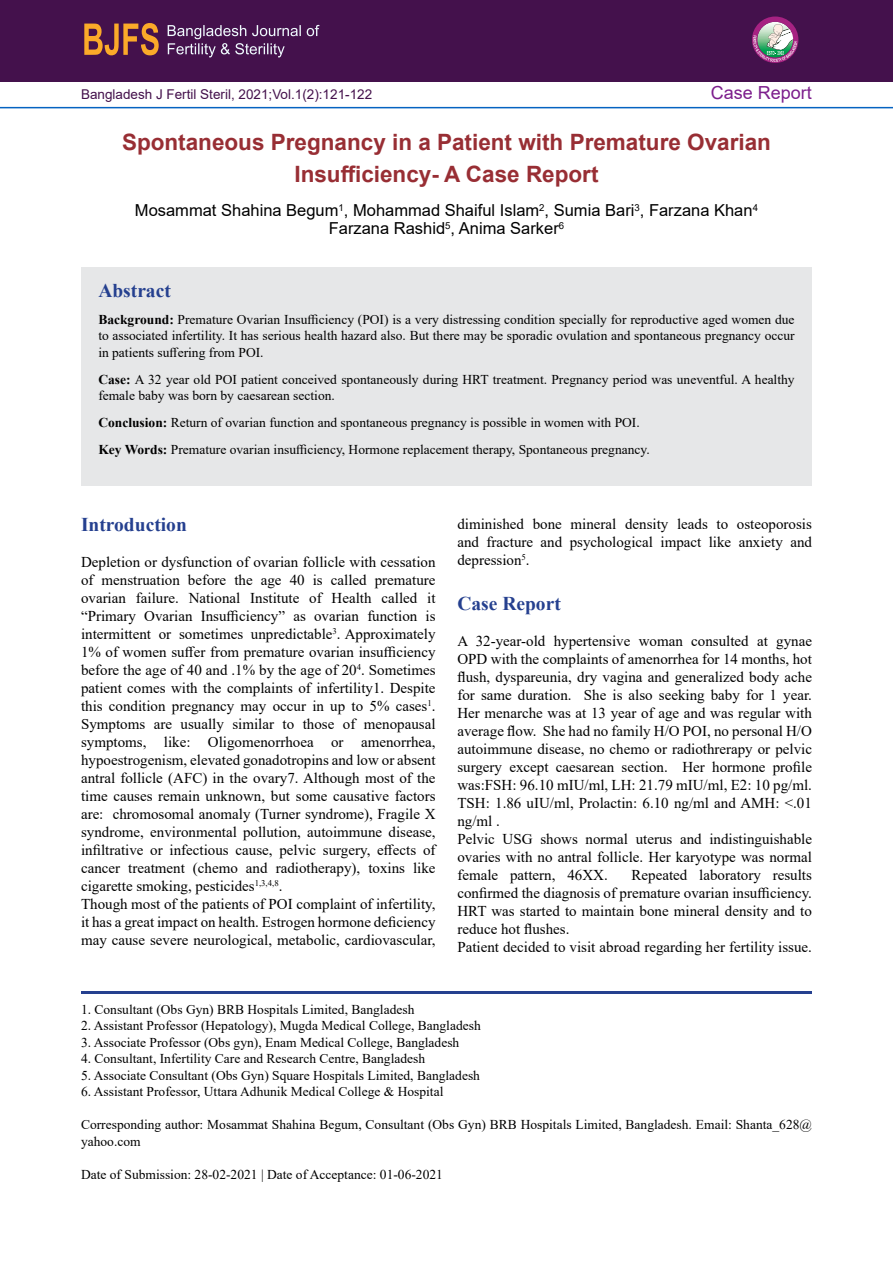
<style>
.page{position:relative;width:893px;height:1263px;background:#fff}
.page>*{position:absolute;margin:0;border:0;box-sizing:border-box;transform-origin:0 0}
.t1{font:700 22.5px/31.5px "Arial";color:#982e34;text-align:center}
.t2{font:700 19.5px "Times New Roman";color:#25408f}
.t3{font:18px "Arial";color:#7c1e8c}
.t4{font:16.5px/18px "Arial";color:#000;text-align:center}
.t5{font:15px/18px "Times New Roman";color:#000}
.t6{font:13.5px/16.5px "Times New Roman";color:#000}
.t7{font:13.5px "Arial";color:#44114c}
.s1{font-weight:700}
</style>
<div class="page">
<div style="left:0;top:0;width:893px;height:81px;background:#44114c"></div>
<hr style="left:0;top:107px;width:893px;height:1px;background:#0563c1">
<svg style="left:752px;top:17px;width:46px;height:46px"></svg>
<svg style="left:168px;top:25px;width:151px;height:32px"></svg>
<svg style="left:84px;top:23px;width:75px;height:32px"></svg>
<div style="left:81px;top:268px;width:731px;height:218px;background:#e6e7e8"></div>
<hr style="left:81px;top:991px;width:731px;height:2px;background:#25408f">
<p class="t7" style="left:81px;top:85px;width:293px">Bangladesh J Fertil Steril, 2021;Vol.1(2):121-122</p>
<p class="t3" style="left:711px;top:81px;width:103px">Case Report</p>
<h1 class="t1" style="left:122px;top:127px;width:650px">Spontaneous Pregnancy in a Patient with Premature Ovarian<br>Insufficiency- A Case Report</h1>
<p class="t4" style="left:135px;top:201px;width:625px">Mosammat Shahina Begum<sup>1</sup>, Mohammad Shaiful Islam<sup>2</sup>, Sumia Bari<sup>3</sup>, Farzana Khan<sup>4<br></sup>Farzana Rashid<sup>5</sup>, Anima Sarker<sup>6</sup></p>
<h2 class="t2" style="left:98px;top:276px;width:74px">Abstract</h2>
<p class="t6" style="left:98px;top:311px;width:698px;text-align:justify"><span class="s1">Background:</span> Premature Ovarian Insufficiency (POI) is a very distressing condition specially for reproductive aged women due to associated infertility. It has serious health hazard also. But there may be sporadic ovulation and spontaneous pregnancy occur in patients suffering from POI.</p>
<p class="t6" style="left:98px;top:371px;width:698px"><span class="s1">Case:</span> A 32 year old POI patient conceived spontaneously during HRT treatment. Pregnancy period was uneventful. A healthy female baby was born by caesarean section.</p>
<p class="t6" style="left:98px;top:409px;width:553px;line-height:27px"><span class="s1">Conclusion:</span> Return of ovarian function and spontaneous pregnancy is possible in women with POI.<br><span class="s1">Key Words:</span> Premature ovarian insufficiency, Hormone replacement therapy, Spontaneous pregnancy.</p>
<h2 class="t2" style="left:81px;top:511px;width:107px">Introduction</h2>
<p class="t5" style="left:81px;top:553px;width:356px">Depletion or dysfunction of ovarian follicle with cessation of menstruation before the age 40 is called premature ovarian failure. National Institute of Health called it “Primary Ovarian Insufficiency” as ovarian function is intermittent or sometimes unpredictable<sup>3</sup>. Approximately 1% of women suffer from premature ovarian insufficiency before the age of 40 and .1% by the age of 20<sup>4</sup>. Sometimes patient comes with the complaints of infertility1. Despite this condition pregnancy may occur in up to 5% cases<sup>1</sup>.<br>Symptoms are usually similar to those of menopausal symptoms, like: Oligomenorrhoea or amenorrhea, hypoestrogenism, elevated gonadotropins and low or absent antral follicle (AFC) in the ovary7. Although most of the time causes remain unknown, but some causative factors are: chromosomal anomaly (Turner syndrome), Fragile X syndrome, environmental pollution, autoimmune disease, infiltrative or infectious cause, pelvic surgery, effects of cancer treatment (chemo and radiotherapy), toxins like cigarette smoking, pesticides<sup>1,3,4,8</sup>.<br>Though most of the patients of POI complaint of infertility, it has a great impact on health. Estrogen hormone deficiency may cause severe neurological, metabolic, cardiovascular,</p>
<p class="t5" style="left:457px;top:514px;width:356px;text-align:justify">diminished bone mineral density leads to osteoporosis and fracture and psychological impact like anxiety and depression<sup>5</sup>.</p>
<h2 class="t2" style="left:457px;top:589px;width:105px">Case Report</h2>
<p class="t5" style="left:457px;top:631px;width:356px">A 32-year-old hypertensive woman consulted at gynae OPD with the complaints of amenorrhea for 14 months, hot flush, dyspareunia, dry vagina and generalized body ache for same duration. She is also seeking baby for 1 year.<br>Her menarche was at 13 year of age and was regular with average flow. She had no family H/O POI, no personal H/O autoimmune disease, no chemo or radiothrerapy or pelvic surgery except caesarean section. Her hormone profile was:FSH: 96.10 mIU/ml, LH: 21.79 mIU/ml, E2: 10 pg/ml.<br>TSH: 1.86 uIU/ml, Prolactin: 6.10 ng/ml and AMH: &lt;.01 ng/ml .<br>Pelvic USG shows normal uterus and indistinguishable ovaries with no antral follicle. Her karyotype was normal female pattern, 46XX.</p>
<p class="t5" style="left:457px;top:865px;width:356px;text-indent:174px">Repeated laboratory results confirmed the diagnosis of premature ovarian insufficiency.<br>HRT was started to maintain bone mineral density and to reduce hot flushes.<br>Patient decided to visit abroad regarding her fertility issue.</p>
<p class="t6" style="left:81px;top:1000px;width:335px">1. Consultant (Obs Gyn) BRB Hospitals Limited, Bangladesh</p>
<p class="t6" style="left:81px;top:1017px;width:401px">2. Assistant Professor (Hepatology), Mugda Medical College, Bangladesh</p>
<p class="t6" style="left:81px;top:1033px;width:380px">3. Associate Professor (Obs gyn), Enam Medical College, Bangladesh</p>
<p class="t6" style="left:81px;top:1050px;width:346px">4. Consultant, Infertility Care and Research Centre, Bangladesh</p>
<p class="t6" style="left:81px;top:1066px;width:400px">5. Associate Consultant (Obs Gyn) Square Hospitals Limited, Bangladesh</p>
<p class="t6" style="left:81px;top:1083px;width:364px">6. Assistant Professor, Uttara Adhunik Medical College &amp; Hospital</p>
<p class="t6" style="left:81px;top:1116px;width:732px">Corresponding author: Mosammat Shahina Begum, Consultant (Obs Gyn) BRB Hospitals Limited, Bangladesh. Email: Shanta_628@ yahoo.com</p>
<p class="t6" style="left:81px;top:1165px;width:363px">Date of Submission: 28-02-2021 | Date of Acceptance: 01-06-2021</p>
</div>
